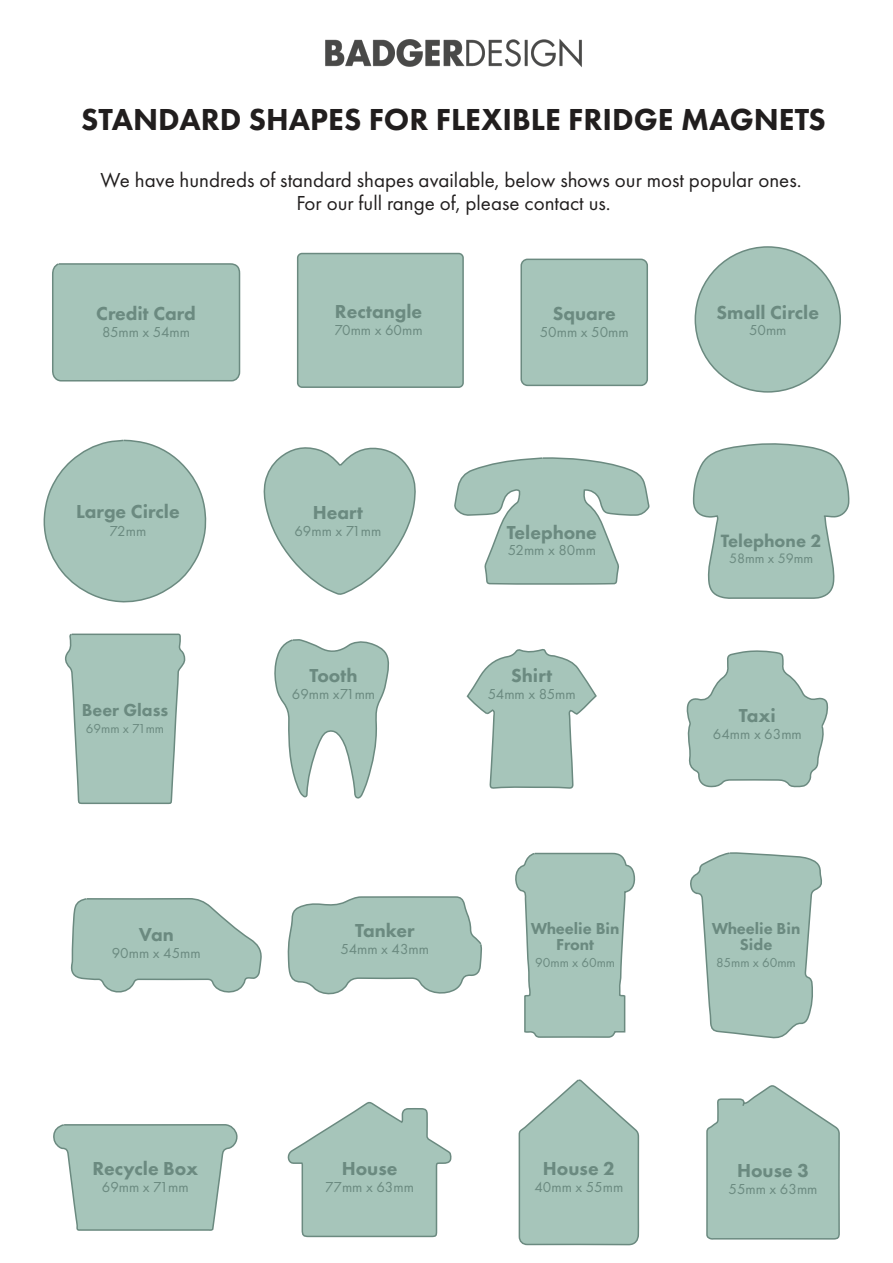
<style>
.page{position:relative;width:893px;height:1263px;background:#fff}
.page>*{position:absolute;margin:0;border:0;box-sizing:border-box;transform-origin:0 0}
.t1{font:800 31.5px "Futura PT";color:#211e1e}
.t2{font:21px/22.5px "Futura PT";color:#211e1e;text-align:center}
.t3{font:800 19.5px "Futura PT";color:#6b8a80}
.t4{font:800 18.45px "Futura PT";color:#6b8a80}
.t5{font:800 18px "Futura PT";color:#6b8a80}
.t6{font:800 16.5px/16.5px "Futura PT";color:#6b8a80;text-align:center}
.t7{font:15px "Futura PT";color:#6b8a80}
.t8{font:14.25px "Futura PT";color:#6b8a80}
.t9{font:13.5px "Futura PT";color:#6b8a80}
</style>
<div class="page">
<div style="left:52px;top:263px;width:189px;height:119px;background:#a6c5ba"></div>
<div style="left:695px;top:247px;width:145px;height:145px;background:#a6c5ba;border-radius:50%"></div>
<div style="left:521px;top:259px;width:126px;height:126px;background:#a6c5ba;border-radius:6px"></div>
<div style="left:520px;top:259px;width:128px;height:127px;border:2px solid #6b8a80;border-radius:6px"></div>
<div style="left:298px;top:254px;width:165px;height:133px;background:#a6c5ba;border-radius:4px"></div>
<div style="left:297px;top:253px;width:167px;height:135px;border:2px solid #6b8a80;border-radius:4px"></div>
<svg style="left:263px;top:447px;width:153px;height:148px"></svg>
<svg style="left:692px;top:443px;width:158px;height:156px"></svg>
<svg style="left:454px;top:457px;width:196px;height:128px"></svg>
<svg style="left:43px;top:439px;width:164px;height:164px"></svg>
<svg style="left:466px;top:649px;width:131px;height:140px"></svg>
<svg style="left:65px;top:633px;width:121px;height:172px;background:#b1cbc2"></svg>
<svg style="left:274px;top:639px;width:116px;height:89px"></svg>
<svg style="left:287px;top:728px;width:196px;height:267px"></svg>
<svg style="left:70px;top:898px;width:192px;height:95px"></svg>
<svg style="left:686px;top:650px;width:142px;height:389px"></svg>
<svg style="left:515px;top:852px;width:121px;height:186px"></svg>
<svg style="left:706px;top:1085px;width:134px;height:155px;background:#afcac0"></svg>
<svg style="left:287px;top:1101px;width:165px;height:137px"></svg>
<svg style="left:53px;top:1124px;width:185px;height:107px"></svg>
<svg style="left:518px;top:1079px;width:122px;height:167px"></svg>
<img style="left:325px;top:38px;width:257px;height:29px">
<h1 class="t1" style="left:81px;top:99px;width:746px">STANDARD SHAPES FOR FLEXIBLE FRIDGE MAGNETS</h1>
<h2 class="t2" style="left:101px;top:169px;width:702px">We have hundreds of standard shapes available, below shows our most popular ones.<br>For our full range of, please contact us.</h2>
<h3 class="t3" style="left:96px;top:302px;width:101px">Credit Card</h3>
<p class="t7" style="left:102px;top:323px;width:90px">85mm x 54mm</p>
<h3 class="t3" style="left:335px;top:300px;width:89px">Rectangle</h3>
<p class="t7" style="left:334px;top:321px;width:90px">70mm x 60mm</p>
<h3 class="t3" style="left:553px;top:302px;width:65px">Square</h3>
<p class="t7" style="left:540px;top:323px;width:90px">50mm x 50mm</p>
<h3 class="t3" style="left:716px;top:300px;width:104px">Small Circle</h3>
<p class="t7" style="left:749px;top:322px;width:39px">50mm</p>
<h3 class="t3" style="left:76px;top:500px;width:105px">Large Circle</h3>
<p class="t7" style="left:110px;top:522px;width:38px">72mm</p>
<h3 class="t3" style="left:313px;top:500px;width:52px">Heart</h3>
<p class="t7" style="left:294px;top:522px;width:88px">69mm x 71mm</p>
<h3 class="t3" style="left:507px;top:520px;width:92px">Telephone</h3>
<p class="t7" style="left:508px;top:541px;width:90px">52mm x 80mm</p>
<p class="t4" style="left:721px;top:530px;width:102px">Telephone 2</p>
<p class="t8" style="left:729px;top:550px;width:86px">58mm x 59mm</p>
<h3 class="t3" style="left:310px;top:663px;width:49px">Tooth</h3>
<p class="t7" style="left:292px;top:685px;width:85px">69mm x71mm</p>
<h3 class="t3" style="left:511px;top:663px;width:43px">Shirt</h3>
<p class="t7" style="left:488px;top:685px;width:90px">54mm x 85mm</p>
<p class="t5" style="left:82px;top:699px;width:88px">Beer Glass</p>
<p class="t9" style="left:86px;top:720px;width:80px">69mm x 71mm</p>
<h3 class="t3" style="left:739px;top:703px;width:38px">Taxi</h3>
<p class="t7" style="left:713px;top:725px;width:90px">64mm x 63mm</p>
<h3 class="t3" style="left:139px;top:922px;width:36px">Van</h3>
<p class="t7" style="left:112px;top:944px;width:90px">90mm x 45mm</p>
<h3 class="t3" style="left:355px;top:919px;width:61px">Tanker</h3>
<p class="t7" style="left:341px;top:940px;width:90px">54mm x 43mm</p>
<p class="t6" style="left:531px;top:920px;width:90px">Wheelie Bin<br>Front</p>
<p class="t9" style="left:535px;top:954px;width:82px">90mm x 60mm</p>
<p class="t6" style="left:712px;top:920px;width:90px">Wheelie Bin<br>Side</p>
<p class="t9" style="left:716px;top:954px;width:81px">85mm x 60mm</p>
<h3 class="t3" style="left:92px;top:1157px;width:107px">Recycle Box</h3>
<p class="t7" style="left:102px;top:1178px;width:88px">69mm x 71mm</p>
<h3 class="t3" style="left:342px;top:1157px;width:57px">House</h3>
<p class="t7" style="left:325px;top:1178px;width:90px">77mm x 63mm</p>
<h3 class="t3" style="left:543px;top:1157px;width:74px">House 2</h3>
<p class="t7" style="left:534px;top:1178px;width:90px">40mm x 55mm</p>
<h3 class="t3" style="left:737px;top:1159px;width:74px">House 3</h3>
<p class="t7" style="left:728px;top:1180px;width:90px">55mm x 63mm</p>
</div>
